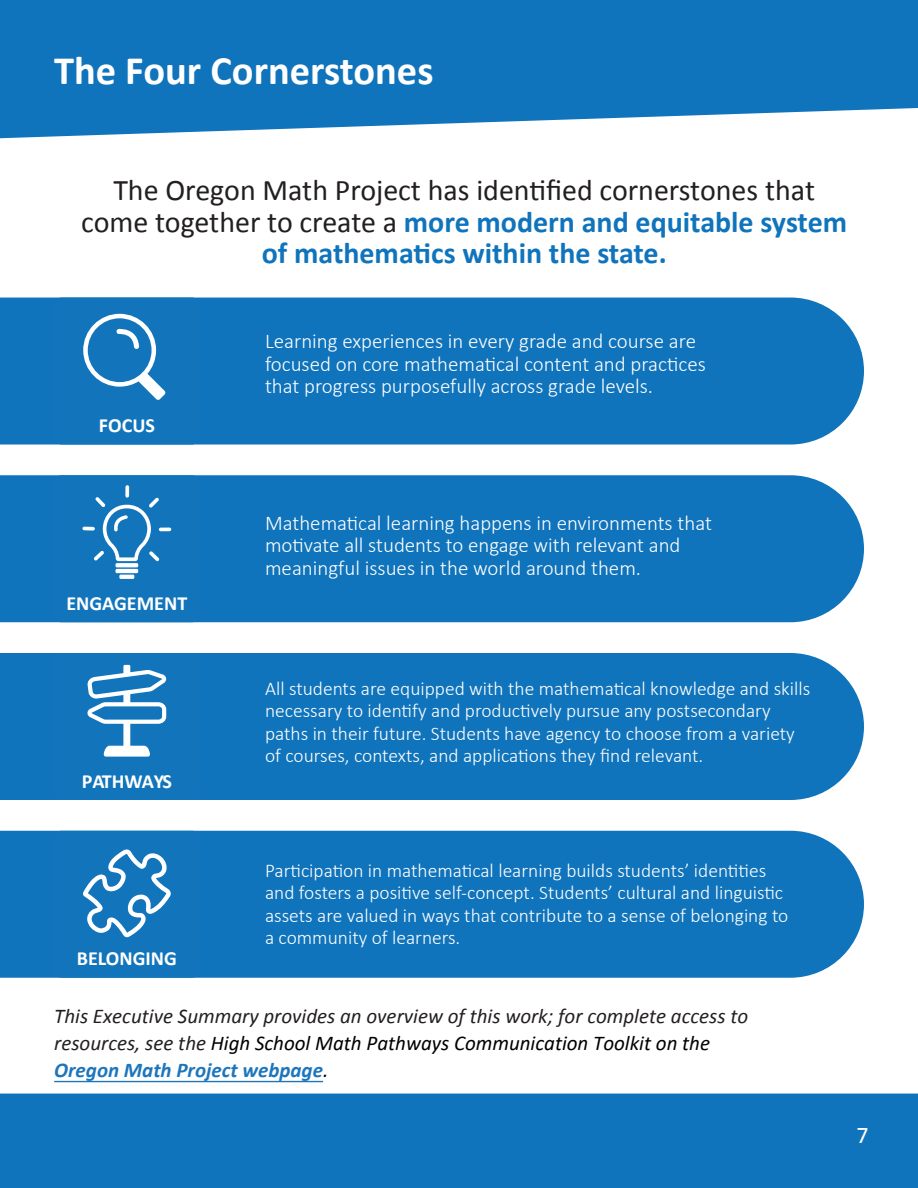
<style>
.page{position:relative;width:918px;height:1188px;background:#fff}
.page>*{position:absolute;margin:0;border:0;box-sizing:border-box;transform-origin:0 0}
.t1{font:700 40.5px "Calibri";color:#fff}
.t2{font:30px/31.5px "Calibri";color:#231f20;text-align:center}
.t3{font:24px "Calibri";color:#fff}
.t4{font:300 21px/22.5px "Calibri";color:#fff}
.t5{font:italic 21px/27px "Calibri";color:#231f20}
.t6{font:700 20.1px "Calibri";color:#fff}
.t7{font:300 19.5px/22.5px "Calibri";color:#fff}
.s1{font-weight:700;color:#1074bc}
.s2{color:#000}
.s3{font-weight:700;color:#1d76bc}
</style>
<div class="page">
<svg style="left:0;top:0;width:918px;height:138px;background:#2982c3"></svg>
<div style="left:0;top:1093px;width:918px;height:95px;background:#1074bc"></div>
<div style="left:0;top:298px;width:864px;height:147px;background:#1074bc"></div>
<div style="left:53px;top:298px;width:147px;height:147px;background:#1275bc;border-radius:8px"></div>
<svg style="left:83px;top:314px;width:83px;height:86px"></svg>
<div style="left:0;top:831px;width:864px;height:147px;background:#1074bc"></div>
<div style="left:53px;top:831px;width:147px;height:147px;background:#1275bc;border-radius:8px"></div>
<svg style="left:83px;top:849px;width:88px;height:88px"></svg>
<div style="left:0;top:475px;width:864px;height:147px;background:#1074bc"></div>
<div style="left:53px;top:475px;width:147px;height:147px;background:#1275bc;border-radius:8px"></div>
<svg style="left:116px;top:563px;width:22px;height:4px"></svg>
<hr style="left:116px;top:569px;width:22px;height:4px;background:#fff">
<svg style="left:119px;top:575px;width:15px;height:4px"></svg>
<svg style="left:125px;top:485px;width:4px;height:13px"></svg>
<svg style="left:82px;top:497px;width:89px;height:64px"></svg>
<div style="left:0;top:653px;width:864px;height:147px;background:#1074bc"></div>
<div style="left:53px;top:653px;width:147px;height:147px;background:#1275bc;border-radius:8px"></div>
<svg style="left:87px;top:665px;width:79px;height:92px"></svg>
<hr style="left:54px;top:1081px;width:269px;height:1px;background:#1d76bc">
<h1 class="t1" style="left:54px;top:42px;width:381px">The Four Cornerstones</h1>
<h2 class="t2" style="left:81px;top:174px;width:767px">The Oregon Math Project has identified cornerstones that come together to create a <span class="s1">more modern and equitable system of mathematics within the state.</span></h2>
<p class="t6" style="left:99px;top:411px;width:58px">FOCUS</p>
<p class="t4" style="left:265px;top:330px;width:442px">Learning experiences in every grade and course are focused on core mathematical content and practices that progress purposefully across grade levels.</p>
<p class="t6" style="left:66px;top:589px;width:122px">ENGAGEMENT</p>
<p class="t6" style="left:82px;top:767px;width:91px">PATHWAYS</p>
<p class="t6" style="left:77px;top:945px;width:102px">BELONGING</p>
<p class="t4" style="left:265px;top:511px;width:448px">Mathematical learning happens in environments that motivate all students to engage with relevant and meaningful issues in the world around them.</p>
<p class="t7" style="left:265px;top:677px;width:547px">All students are equipped with the mathematical knowledge and skills necessary to identify and productively pursue any postsecondary paths in their future. Students have agency to choose from a variety of courses, contexts, and applications they find relevant.</p>
<p class="t7" style="left:265px;top:859px;width:525px">Participation in mathematical learning builds students’ identities and fosters a positive self-concept. Students’ cultural and linguistic assets are valued in ways that contribute to a sense of belonging to a community of learners.</p>
<p class="t5" style="left:54px;top:1002px;width:695px">This Executive Summary provides an overview of this work; for complete access to resources, see the <span class="s2">High School Math Pathways Communication Toolkit on the<br></span><span class="s3">Oregon Math Project webpage</span><span class="s2">.</span></p>
<h1 class="t3" style="left:857px;top:1118px;width:14px">7</h1>
</div>
